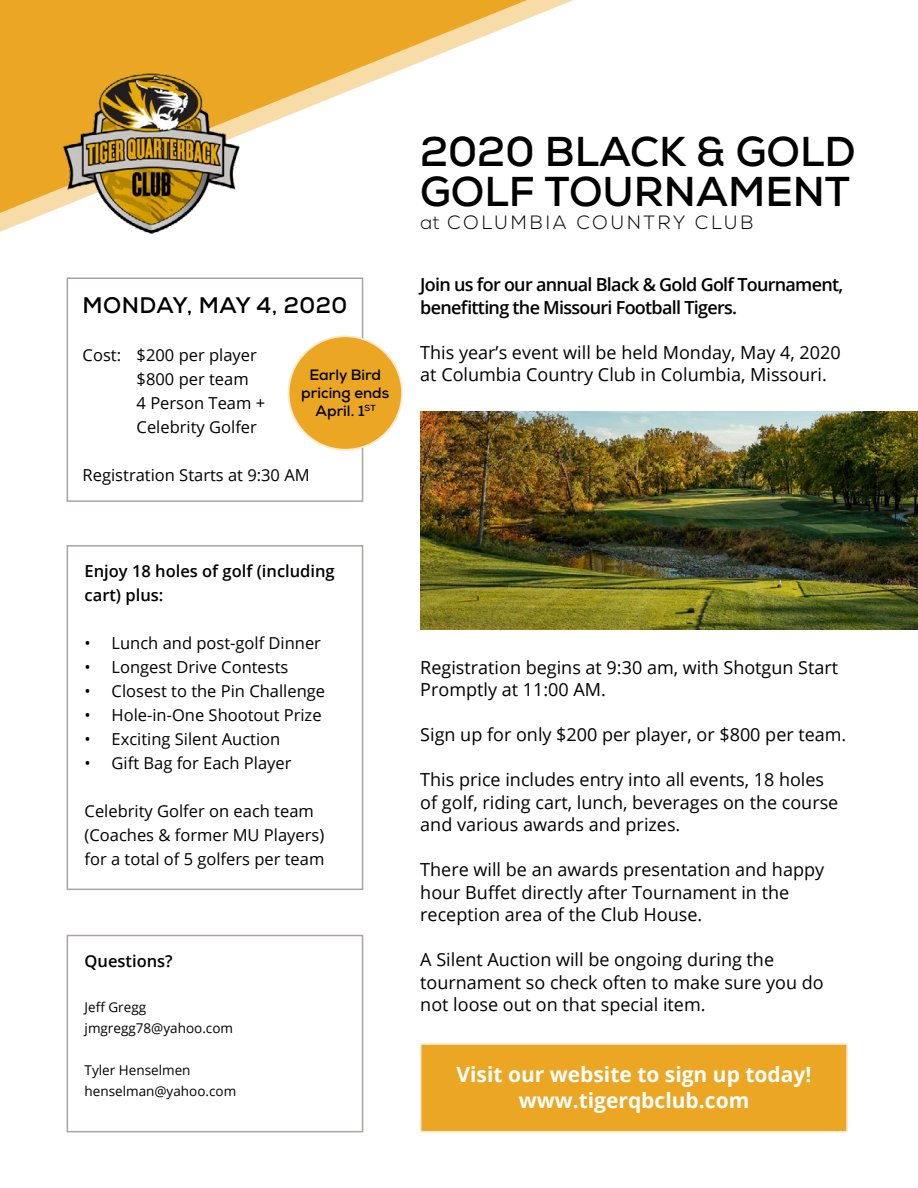
<style>
.page{position:relative;width:918px;height:1188px;background:#fff}
.page>*{position:absolute;margin:0;border:0;box-sizing:border-box;transform-origin:0 0}
.t1{font:700 41.7px/40px "Nexa";color:#000}
.t2{font:700 22.5px "Nexa";letter-spacing:.02em;color:#000}
.t3{font:700 21px/25.5px "Open Sans";color:#fff;text-align:center}
.t4{font:300 19.2px "Nexa";letter-spacing:.13em;color:#000}
.t5{font:18px/22.5px "Open Sans";color:#000}
.t6{font:600 18px/22.5px "Open Sans";letter-spacing:-.04em;color:#000}
.t7{font:16.5px/24px "Open Sans";color:#000}
.t8{font:600 16.5px/24px "Open Sans";color:#000}
.t9{font:700 15px/18px "Nexa";color:#000;text-align:center}
.t10{font:13.5px/21px "Open Sans";color:#000}
</style>
<div class="page">
<img style="left:420px;top:411px;width:498px;height:219px">
<svg style="left:0;top:0;width:573px;height:291px"></svg>
<svg style="left:0;top:0;width:527px;height:213px"></svg>
<img style="left:43px;top:46px;width:200px;height:215px">
<div style="left:67px;top:278px;width:296px;height:224px;border:2px solid #a9a3a1"></div>
<div style="left:67px;top:545px;width:296px;height:345px;border:2px solid #a9a3a1"></div>
<div style="left:67px;top:935px;width:296px;height:197px;border:2px solid #a9a3a1"></div>
<div style="left:420px;top:1043px;width:428px;height:89px;background:#eba723;border:2px solid #fae9cd"></div>
<div style="left:289px;top:336px;width:113px;height:114px;background:#eba723;border-radius:50%"></div>
<div style="left:288px;top:335px;width:115px;height:116px;border:2px solid #fae9cd;border-radius:50%"></div>
<p class="t2" style="left:83px;top:291px;width:266px">MONDAY, MAY 4, 2020</p>
<p class="t7" style="left:137px;top:343px;width:130px;text-indent:-54px">Cost: $200 per player $800 per team<br>4 Person Team +<br>Celebrity Golfer</p>
<p class="t7" style="left:83px;top:463px;width:229px">Registration Starts at 9:30 AM</p>
<p class="t9" style="left:301px;top:366px;width:90px">Early Bird pricing ends<br>April. 1<sup>ST</sup></p>
<h1 class="t1" style="left:420px;top:131px;width:437px">2020 BLACK &amp; GOLD<br>GOLF TOURNAMENT</h1>
<p class="t4" style="left:420px;top:211px;width:335px">at COLUMBIA COUNTRY CLUB</p>
<p class="t6" style="left:420px;top:273px;width:425px">Join us for our annual Black &amp; Gold Golf Tournament, benefitting the Missouri Football Tigers.</p>
<p class="t5" style="left:420px;top:341px;width:422px">This year’s event will be held Monday, May 4, 2020 at Columbia Country Club in Columbia, Missouri.</p>
<p class="t8" style="left:85px;top:559px;width:252px">Enjoy 18 holes of golf (including cart) plus:</p>
<p class="t7" style="left:85px;top:631px;width:238px">• Lunch and post-golf Dinner</p>
<p class="t7" style="left:85px;top:655px;width:205px">• Longest Drive Contests</p>
<p class="t7" style="left:85px;top:679px;width:242px">• Closest to the Pin Challenge</p>
<p class="t7" style="left:85px;top:703px;width:239px">• Hole-in-One Shootout Prize</p>
<p class="t7" style="left:85px;top:727px;width:197px">• Exciting Silent Auction</p>
<p class="t7" style="left:85px;top:751px;width:208px">• Gift Bag for Each Player</p>
<p class="t7" style="left:85px;top:799px;width:241px">Celebrity Golfer on each team (Coaches &amp; former MU Players) for a total of 5 golfers per team</p>
<p class="t5" style="left:420px;top:656px;width:419px">Registration begins at 9:30 am, with Shotgun Start<br>Promptly at 11:00 AM.</p>
<p class="t5" style="left:420px;top:723px;width:428px">Sign up for only $200 per player, or $800 per team.</p>
<p class="t5" style="left:420px;top:768px;width:420px">This price includes entry into all events, 18 holes of golf, riding cart, lunch, beverages on the course and various awards and prizes.</p>
<p class="t5" style="left:420px;top:858px;width:405px">There will be an awards presentation and happy hour Buffet directly after Tournament in the reception area of the Club House.</p>
<p class="t5" style="left:420px;top:948px;width:405px">A Silent Auction will be ongoing during the tournament so check often to make sure you do not loose out on that special item.</p>
<p class="t8" style="left:85px;top:949px;width:90px">Questions?</p>
<p class="t10" style="left:85px;top:996px;width:150px">Jeff Gregg jmgregg78@yahoo.com</p>
<p class="t10" style="left:85px;top:1059px;width:153px">Tyler Henselmen henselman@yahoo.com</p>
<p class="t3" style="left:457px;top:1062px;width:356px">Visit our website to sign up today! www.tigerqbclub.com</p>
</div>
